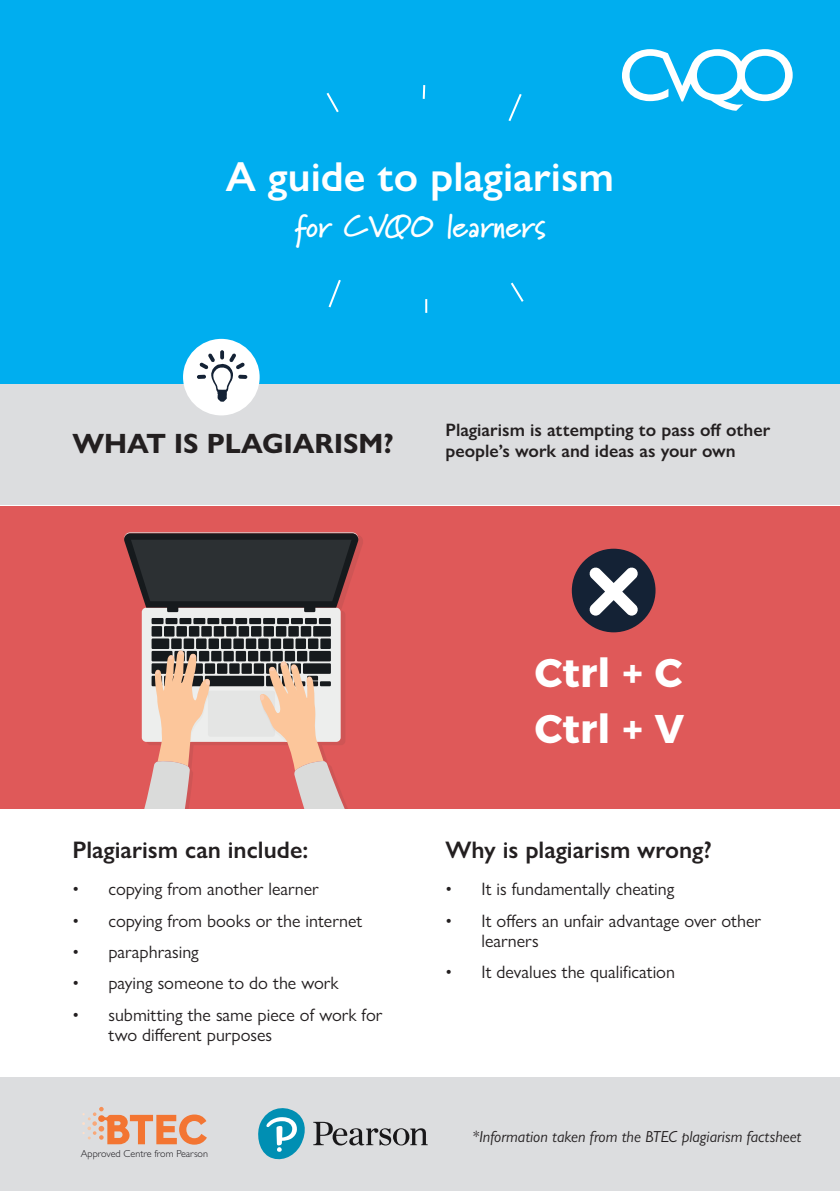
<style>
.page{position:relative;width:840px;height:1191px;background:#fff}
.page>*{position:absolute;margin:0;border:0;box-sizing:border-box;transform-origin:0 0}
.t1{font:600 42px "Gill Sans Nova";color:#fff}
.t2{font:700 40px "Montserrat";color:#fff}
.t3{font:700 32px "Marydale";color:#fff}
.t4{font:700 28px "Gill Sans Nova";color:#231f20}
.t5{font:600 24px "Gill Sans Nova";color:#231f20}
.t6{font:18px/20px "Gill Sans Nova";color:#231f20}
.t7{font:600 18px/21.6px "Gill Sans Nova";color:#231f20}
.t8{font:italic 16px "Gill Sans Nova";color:#231f20}
.t9{font:300 10.2px "Gill Sans";color:#18161b}
</style>
<div class="page">
<div style="left:0;top:1077px;width:839px;height:114px;background:#dcdddf"></div>
<div style="left:0;top:0;width:839px;height:388px;background:#00aeef"></div>
<div style="left:0;top:384px;width:839px;height:121px;background:#dcdddf"></div>
<svg style="left:508px;top:94px;width:14px;height:28px"></svg>
<svg style="left:326px;top:92px;width:13px;height:21px"></svg>
<hr style="left:422px;top:85px;width:3px;height:14px;background:#fff">
<svg style="left:328px;top:279px;width:13px;height:29px"></svg>
<svg style="left:511px;top:282px;width:13px;height:20px"></svg>
<svg style="left:425px;top:299px;width:2px;height:14px"></svg>
<div style="left:0;top:506px;width:839px;height:302px;background:#df5959"></div>
<div style="left:183px;top:339px;width:76px;height:76px;background:#fff;border-radius:50%"></div>
<svg style="left:197px;top:350px;width:50px;height:52px"></svg>
<svg style="left:622px;top:49px;width:170px;height:62px"></svg>
<svg style="left:82px;top:1106px;width:125px;height:38px"></svg>
<svg style="left:258px;top:1108px;width:169px;height:52px"></svg>
<svg style="left:142px;top:607px;width:198px;height:135px;background:#dcdddc"></svg>
<div style="left:208px;top:690px;width:67px;height:46px;background:#e4e5e4;border-radius:3px"></div>
<div style="left:151px;top:618px;width:12px;height:6px;background:#161a1d"></div>
<div style="left:165px;top:618px;width:12px;height:6px;background:#161a1d"></div>
<div style="left:179px;top:618px;width:12px;height:6px;background:#161a1d"></div>
<div style="left:193px;top:618px;width:12px;height:6px;background:#161a1d"></div>
<div style="left:207px;top:618px;width:12px;height:6px;background:#161a1d"></div>
<div style="left:221px;top:618px;width:12px;height:6px;background:#161a1d"></div>
<div style="left:235px;top:618px;width:12px;height:6px;background:#161a1d"></div>
<div style="left:249px;top:618px;width:12px;height:6px;background:#161a1d"></div>
<div style="left:263px;top:618px;width:12px;height:6px;background:#161a1d"></div>
<div style="left:277px;top:618px;width:12px;height:6px;background:#161a1d"></div>
<div style="left:291px;top:618px;width:12px;height:6px;background:#161a1d"></div>
<div style="left:305px;top:618px;width:12px;height:6px;background:#161a1d"></div>
<div style="left:319px;top:618px;width:11px;height:6px;background:#161a1d"></div>
<div style="left:164px;top:626px;width:10px;height:10px;background:#161a1d"></div>
<div style="left:151px;top:626px;width:11px;height:10px;background:#161a1d"></div>
<div style="left:176px;top:626px;width:11px;height:10px;background:#161a1d"></div>
<div style="left:189px;top:626px;width:10px;height:10px;background:#161a1d"></div>
<div style="left:205px;top:676px;width:59px;height:10px;background:#161a1d"></div>
<div style="left:201px;top:626px;width:11px;height:10px;background:#161a1d"></div>
<div style="left:213px;top:626px;width:11px;height:10px;background:#161a1d"></div>
<div style="left:226px;top:626px;width:10px;height:10px;background:#161a1d"></div>
<div style="left:238px;top:626px;width:11px;height:10px;background:#161a1d"></div>
<div style="left:251px;top:626px;width:10px;height:10px;background:#161a1d"></div>
<div style="left:263px;top:626px;width:11px;height:10px;background:#161a1d"></div>
<div style="left:276px;top:626px;width:10px;height:10px;background:#161a1d"></div>
<div style="left:288px;top:626px;width:11px;height:10px;background:#161a1d"></div>
<div style="left:300px;top:626px;width:11px;height:10px;background:#161a1d"></div>
<div style="left:313px;top:626px;width:18px;height:10px;background:#161a1d"></div>
<div style="left:308px;top:638px;width:10px;height:11px;background:#161a1d"></div>
<div style="left:320px;top:638px;width:11px;height:11px;background:#161a1d"></div>
<div style="left:295px;top:638px;width:11px;height:11px;background:#161a1d"></div>
<div style="left:283px;top:638px;width:10px;height:11px;background:#161a1d"></div>
<div style="left:270px;top:638px;width:11px;height:11px;background:#161a1d"></div>
<div style="left:258px;top:638px;width:10px;height:11px;background:#161a1d"></div>
<div style="left:246px;top:638px;width:10px;height:11px;background:#161a1d"></div>
<div style="left:233px;top:638px;width:11px;height:11px;background:#161a1d"></div>
<div style="left:221px;top:638px;width:10px;height:11px;background:#161a1d"></div>
<div style="left:208px;top:638px;width:11px;height:11px;background:#161a1d"></div>
<div style="left:196px;top:638px;width:10px;height:11px;background:#161a1d"></div>
<div style="left:183px;top:638px;width:11px;height:11px;background:#161a1d"></div>
<div style="left:171px;top:638px;width:11px;height:11px;background:#161a1d"></div>
<div style="left:151px;top:638px;width:18px;height:11px;background:#161a1d"></div>
<div style="left:309px;top:651px;width:22px;height:10px;background:#161a1d"></div>
<div style="left:284px;top:651px;width:11px;height:10px;background:#161a1d"></div>
<div style="left:297px;top:651px;width:10px;height:10px;background:#161a1d"></div>
<div style="left:272px;top:651px;width:11px;height:10px;background:#161a1d"></div>
<div style="left:260px;top:651px;width:10px;height:10px;background:#161a1d"></div>
<div style="left:248px;top:651px;width:10px;height:10px;background:#161a1d"></div>
<div style="left:235px;top:651px;width:11px;height:10px;background:#161a1d"></div>
<div style="left:223px;top:651px;width:11px;height:10px;background:#161a1d"></div>
<div style="left:211px;top:651px;width:10px;height:10px;background:#161a1d"></div>
<div style="left:254px;top:663px;width:10px;height:11px;background:#161a1d"></div>
<div style="left:241px;top:663px;width:11px;height:11px;background:#161a1d"></div>
<div style="left:229px;top:663px;width:10px;height:11px;background:#161a1d"></div>
<div style="left:217px;top:663px;width:10px;height:11px;background:#161a1d"></div>
<div style="left:205px;top:663px;width:10px;height:11px;background:#161a1d"></div>
<svg style="left:124px;top:532px;width:239px;height:84px;background:#4c4042"></svg>
<svg style="left:141px;top:650px;width:69px;height:158px"></svg>
<svg style="left:259px;top:654px;width:88px;height:154px"></svg>
<svg style="left:571px;top:549px;width:84px;height:83px"></svg>
<p class="t1" style="left:226px;top:151px;width:389px">A guide to plagiarism</p>
<p class="t3" style="left:294px;top:207px;width:253px">for CVQO learners</p>
<p class="t4" style="left:72px;top:426px;width:323px">WHAT IS PLAGIARISM?</p>
<p class="t7" style="left:445px;top:418px;width:326px">Plagiarism is attempting to pass off other people’s work and ideas as your own</p>
<p class="t2" style="left:534px;top:639px;width:149px">Ctrl + C</p>
<p class="t5" style="left:72px;top:835px;width:237px">Plagiarism can include:</p>
<p class="t6" style="left:72px;top:879px;width:248px">• copying from another learner</p>
<p class="t6" style="left:72px;top:910px;width:291px">• copying from books or the internet</p>
<p class="t6" style="left:72px;top:941px;width:128px">• paraphrasing</p>
<p class="t6" style="left:72px;top:973px;width:267px">• paying someone to do the work</p>
<p class="t6" style="left:108px;top:1004px;width:275px;text-indent:-36px">• submitting the same piece of work for two different purposes</p>
<p class="t9" style="left:81px;top:1145px;width:129px">Approved Centre from Pearson</p>
<p class="t2" style="left:534px;top:696px;width:151px">Ctrl + V</p>
<p class="t5" style="left:445px;top:835px;width:268px">Why is plagiarism wrong?</p>
<p class="t6" style="left:445px;top:879px;width:230px">• It is fundamentally cheating</p>
<p class="t6" style="left:481px;top:910px;width:281px;text-indent:-36px">• It offers an unfair advantage over other learners</p>
<p class="t6" style="left:445px;top:961px;width:231px">• It devalues the qualification</p>
<p class="t8" style="left:472px;top:1126px;width:330px">*Information taken from the BTEC plagiarism factsheet</p>
</div>
